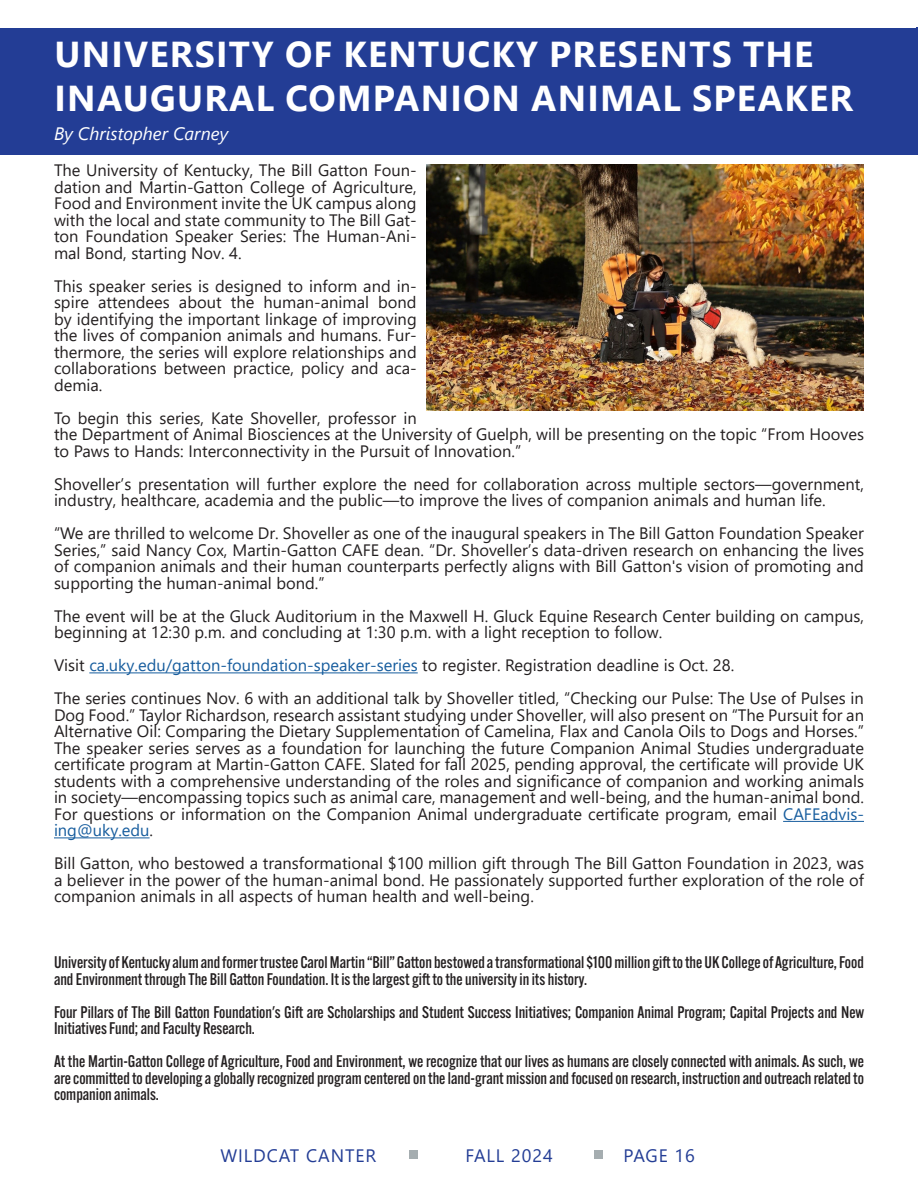
<style>
.page{position:relative;width:918px;height:1188px;background:#fff}
.page>*{position:absolute;margin:0;border:0;box-sizing:border-box;transform-origin:0 0}
.t1{font:700 36px/43.2px "Segoe UI";letter-spacing:.035em;color:#fff}
.t2{font:18px "Segoe UI";letter-spacing:.05em;color:#233d95}
.t3{font:italic 18px "Segoe UI";color:#fff}
.t4{font:16.5px/16.5px "Segoe UI";color:#231f20;text-align:justify}
.t5{font:500 16.5px/16.5px "Alternate Gothic ATF";color:#231f20}
.s1{color:#175d9e}
</style>
<div class="page">
<div style="left:409px;top:1150px;width:9px;height:9px;background:#a5adb0"></div>
<div style="left:594px;top:1150px;width:9px;height:9px;background:#a5adb0"></div>
<div style="left:0;top:29px;width:918px;height:126px;background:#233d95"></div>
<hr style="left:89px;top:672px;width:329px;height:1px;background:#175d9e">
<hr style="left:783px;top:821px;width:81px;height:1px;background:#175d9e">
<hr style="left:54px;top:837px;width:96px;height:1px;background:#175d9e">
<img style="left:427px;top:164px;width:437px;height:246px">
<hr style="left:917px;top:27px;width:1px;height:126px;background:#233d95">
<p class="t1" style="left:55px;top:30px;width:800px">UNIVERSITY OF KENTUCKY PRESENTS THE<br>INAUGURAL COMPANION ANIMAL SPEAKER</p>
<p class="t3" style="left:54px;top:116px;width:176px">By Christopher Carney</p>
<p class="t4" style="left:54px;top:161px;width:364px">The University of Kentucky, The Bill Gatton Foun&shy;dation and Martin-Gatton College of Agriculture, Food and Environment invite the UK campus along with the local and state community to The Bill Gat&shy;ton Foundation Speaker Series: The Human-Ani&shy;mal Bond, starting Nov. 4.</p>
<p class="t4" style="left:54px;top:276px;width:364px">This speaker series is designed to inform and in&shy;spire attendees about the human-animal bond by identifying the important linkage of improving the lives of companion animals and humans. Fur&shy;thermore, the series will explore relationships and collaborations between practice, policy and aca&shy;demia.</p>
<p class="t4" style="left:54px;top:408px;width:811px;text-align:left">To begin this series, Kate Shoveller, professor in<br>the Department of Animal Biosciences at the University of Guelph, will be presenting on the topic “From Hooves to Paws to Hands: Interconnectivity in the Pursuit of Innovation.”</p>
<p class="t4" style="left:54px;top:474px;width:812px">Shoveller’s presentation will further explore the need for collaboration across multiple sectors—government, industry, healthcare, academia and the public—to improve the lives of companion animals and human life.</p>
<p class="t4" style="left:54px;top:524px;width:812px">“We are thrilled to welcome Dr. Shoveller as one of the inaugural speakers in The Bill Gatton Foundation Speaker Series,” said Nancy Cox, Martin-Gatton CAFE dean. “Dr. Shoveller’s data-driven research on enhancing the lives of companion animals and their human counterparts perfectly aligns with Bill Gatton's vision of promoting and supporting the human-animal bond.”</p>
<p class="t4" style="left:54px;top:606px;width:812px">The event will be at the Gluck Auditorium in the Maxwell H. Gluck Equine Research Center building on campus, beginning at 12:30 p.m. and concluding at 1:30 p.m. with a light reception to follow.</p>
<p class="t4" style="left:54px;top:656px;width:682px">Visit <span class="s1">ca.uky.edu/gatton-foundation-speaker-series</span> to register. Registration deadline is Oct. 28.</p>
<p class="t4" style="left:54px;top:689px;width:812px">The series continues Nov. 6 with an additional talk by Shoveller titled, “Checking our Pulse: The Use of Pulses in Dog Food.” Taylor Richardson, research assistant studying under Shoveller, will also present on “The Pursuit for an Alternative Oil: Comparing the Dietary Supplementation of Camelina, Flax and Canola Oils to Dogs and Horses.”</p>
<p class="t4" style="left:54px;top:738px;width:812px">The speaker series serves as a foundation for launching the future Companion Animal Studies undergraduate certificate program at Martin-Gatton CAFE. Slated for fall 2025, pending approval, the certificate will provide UK students with a comprehensive understanding of the roles and significance of companion and working animals in society—encompassing topics such as animal care, management and well-being, and the human-animal bond.</p>
<p class="t4" style="left:54px;top:804px;width:812px">For questions or information on the Companion Animal undergraduate certificate program, email <span class="s1">CAFEadvis&shy;ing@uky.edu</span>.</p>
<p class="t4" style="left:54px;top:854px;width:812px">Bill Gatton, who bestowed a transformational $100 million gift through The Bill Gatton Foundation in 2023, was a believer in the power of the human-animal bond. He passionately supported further exploration of the role of companion animals in all aspects of human health and well-being.</p>
<p class="t5" style="left:54px;top:954px;width:811px">University of Kentucky alum and former trustee Carol Martin “Bill” Gatton bestowed a transformational $100 million gift to the UK College of Agriculture, Food and Environment through The Bill Gatton Foundation. It is the largest gift to the university in its history.</p>
<p class="t5" style="left:54px;top:1004px;width:812px">Four Pillars of The Bill Gatton Foundation's Gift are Scholarships and Student Success Initiatives; Companion Animal Program; Capital Projects and New<br>Initiatives Fund; and Faculty Research.</p>
<p class="t5" style="left:54px;top:1053px;width:812px;text-align:justify">At the Martin-Gatton College of Agriculture, Food and Environment, we recognize that our lives as humans are closely connected with animals. As such, we are committed to developing a globally recognized program centered on the land-grant mission and focused on research, instruction and outreach related to companion animals.</p>
<p class="t2" style="left:220px;top:1138px;width:157px">WILDCAT CANTER</p>
<p class="t2" style="left:465px;top:1138px;width:89px">FALL 2024</p>
<p class="t2" style="left:624px;top:1138px;width:73px">PAGE 16</p>
</div>
